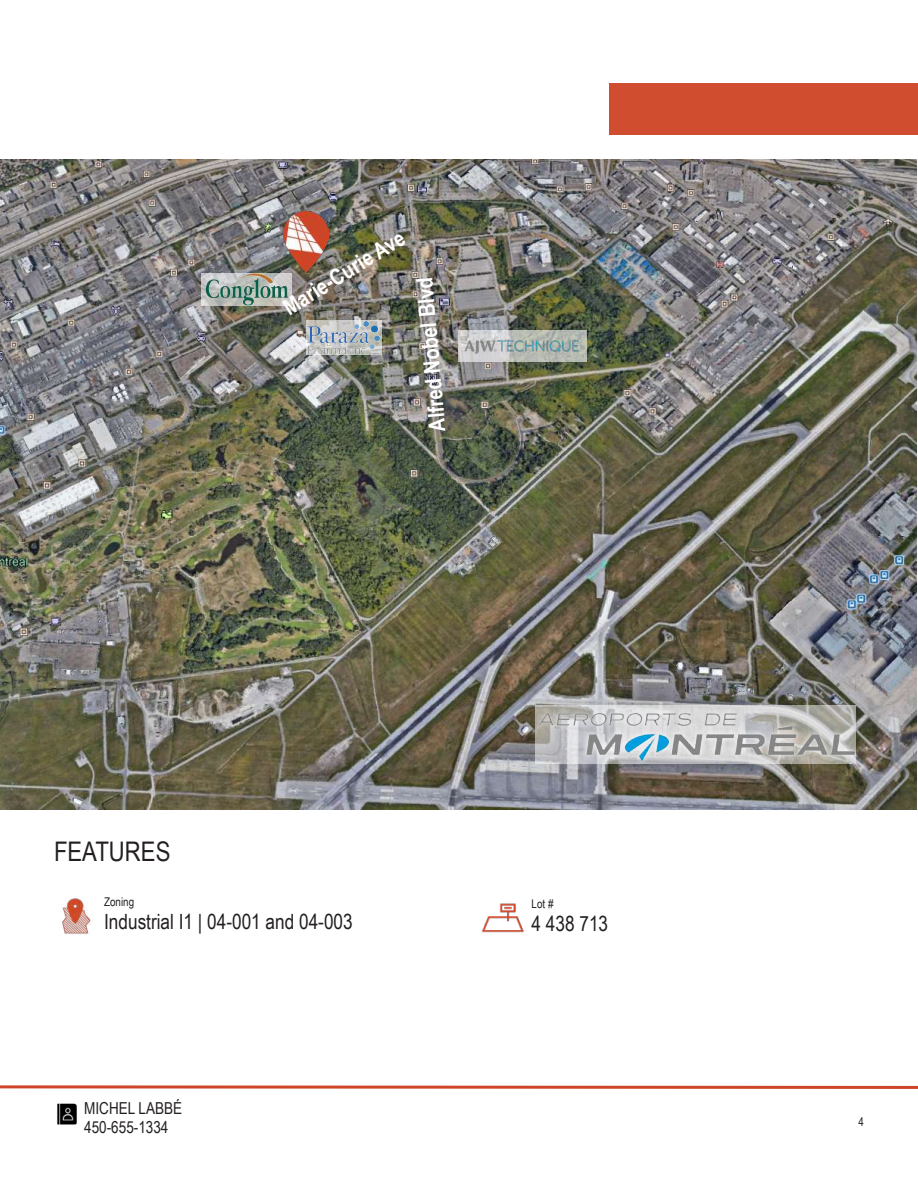
<style>
.page{position:relative;width:918px;height:1188px;background:#fff}
.page>*{position:absolute;margin:0;border:0;box-sizing:border-box;transform-origin:0 0}
.t1{font:27px "Arial Narrow";color:#231f20}
.t2{font:700 22.5px "Arial Narrow";color:#fff}
.t3{font:21px "Arial Narrow";color:#231f20}
.t4{font:16.5px/19.8px "Arial Narrow";color:#231f20}
.t5{font:12px "Arial Narrow";color:#231f20}
</style>
<div class="page">
<img style="left:0;top:160px;width:916px;height:650px">
<img style="left:57px;top:1103px;width:20px;height:22px">
<svg style="left:0;top:1085px;width:918px;height:4px;background:#da735c"></svg>
<div style="left:609px;top:83px;width:309px;height:51px;background:#d04d30"></div>
<img style="left:481px;top:903px;width:43px;height:29px">
<img style="left:60px;top:898px;width:31px;height:37px">
<img style="left:283px;top:212px;width:46px;height:60px">
<svg style="left:534px;top:703px;width:327px;height:63px"></svg>
<img style="left:535px;top:704px;width:321px;height:61px">
<svg style="left:202px;top:273px;width:90px;height:32px"></svg>
<img style="left:205px;top:272px;width:83px;height:33px">
<svg style="left:459px;top:331px;width:128px;height:31px;background:#c1c3bf"></svg>
<img style="left:465px;top:339px;width:116px;height:15px">
<svg style="left:307px;top:320px;width:75px;height:35px"></svg>
<img style="left:308px;top:321px;width:71px;height:34px">
<p class="t2" style="left:276px;top:295px;width:140px;rotate:-32deg">Marie-Curie Ave</p>
<p class="t2" style="left:421px;top:433px;width:156px;rotate:-95deg">Alfred Nobel Blvd</p>
<p class="t1" style="left:54px;top:832px;width:118px">FEATURES</p>
<p class="t5" style="left:104px;top:893px;width:32px">Zoning</p>
<p class="t3" style="left:104px;top:906px;width:250px">Industrial I1 | 04-001 and 04-003</p>
<p class="t4" style="left:84px;top:1097px;width:100px">MICHEL LABBÉ<br>450-655-1334</p>
<p class="t5" style="left:532px;top:895px;width:23px">Lot #</p>
<p class="t3" style="left:532px;top:908px;width:78px">4 438 713</p>
<p class="t5" style="left:859px;top:1113px;width:7px">4</p>
</div>
